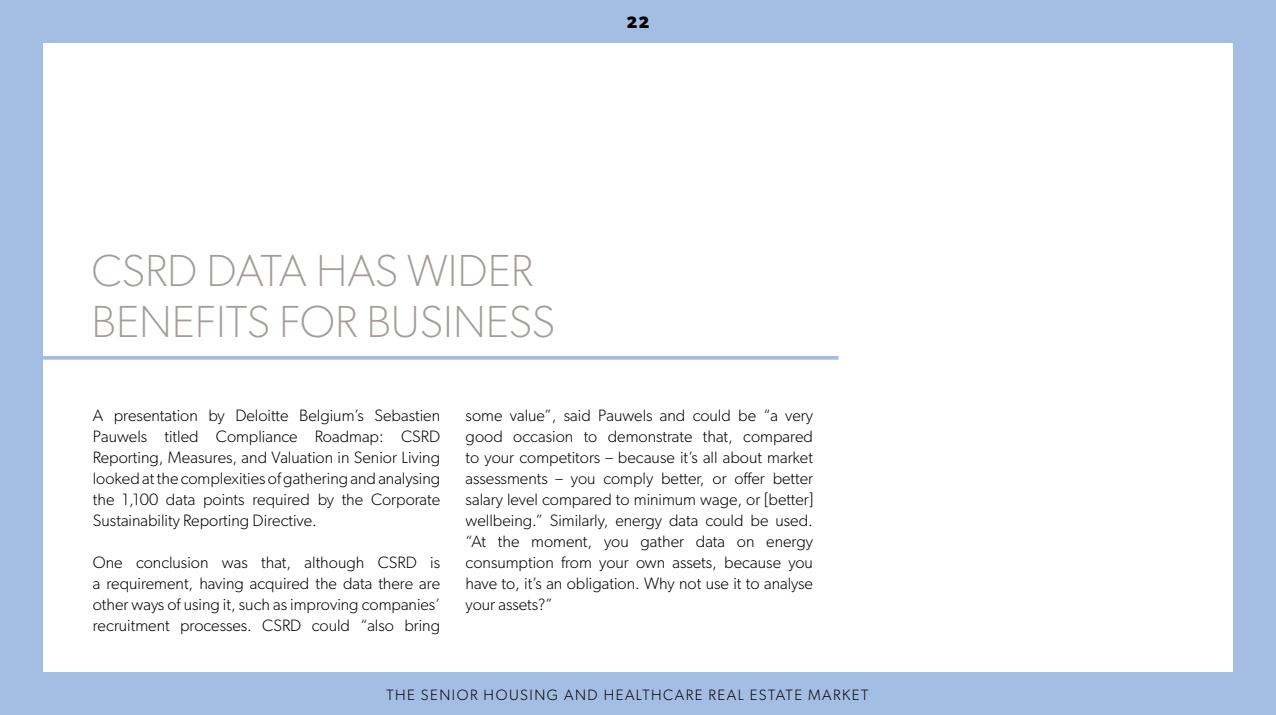
<style>
.page{position:relative;width:1276px;height:715px;background:#fff}
.page>*{position:absolute;margin:0;border:0;box-sizing:border-box;transform-origin:0 0}
.t1{font:100 45px/51px "Gibson";color:#a59c99}
.t2{font:300 16.5px/21px "Gibson";color:#000;text-align:justify}
.t3{font:700 16.5px "Gibson";color:#000}
.t4{font:300 15px "Gibson";letter-spacing:.1em;color:#000}
</style>
<div class="page">
<hr style="left:21px;top:356px;width:817px;height:3px;background:#a4bde3">
<div style="left:1233px;top:0;width:43px;height:714px;background:#a4bde3"></div>
<div style="left:0;top:672px;width:1276px;height:42px;background:#a4bde3"></div>
<div style="left:0;top:0;width:1276px;height:43px;background:#a4bde3"></div>
<div style="left:0;top:0;width:43px;height:714px;background:#a4bde3"></div>
<p class="t3" style="left:626px;top:12px;width:25px">22</p>
<h1 class="t1" style="left:91px;top:244px;width:465px">CSRD DATA HAS WIDER<br>BENEFITS FOR BUSINESS</h1>
<p class="t2" style="left:93px;top:404px;width:349px">A presentation by Deloitte Belgium’s Sebastien Pauwels titled Compliance Roadmap: CSRD Reporting, Measures, and Valuation in Senior Living looked at the complexities of gathering and analysing the 1,100 data points required by the Corporate Sustainability Reporting Directive.</p>
<p class="t2" style="left:93px;top:551px;width:349px">One conclusion was that, although CSRD is a requirement, having acquired the data there are other ways of using it, such as improving companies’ recruitment processes. CSRD could “also bring</p>
<p class="t2" style="left:466px;top:404px;width:349px">some value”, said Pauwels and could be “a very good occasion to demonstrate that, compared to your competitors – because it’s all about market assessments – you comply better, or offer better salary level compared to minimum wage, or [better] wellbeing.” Similarly, energy data could be used. “At the moment, you gather data on energy consumption from your own assets, because you have to, it’s an obligation. Why not use it to analyse your assets?”</p>
<p class="t4" style="left:386px;top:685px;width:483px">THE SENIOR HOUSING AND HEALTHCARE REAL ESTATE MARKET</p>
</div>
